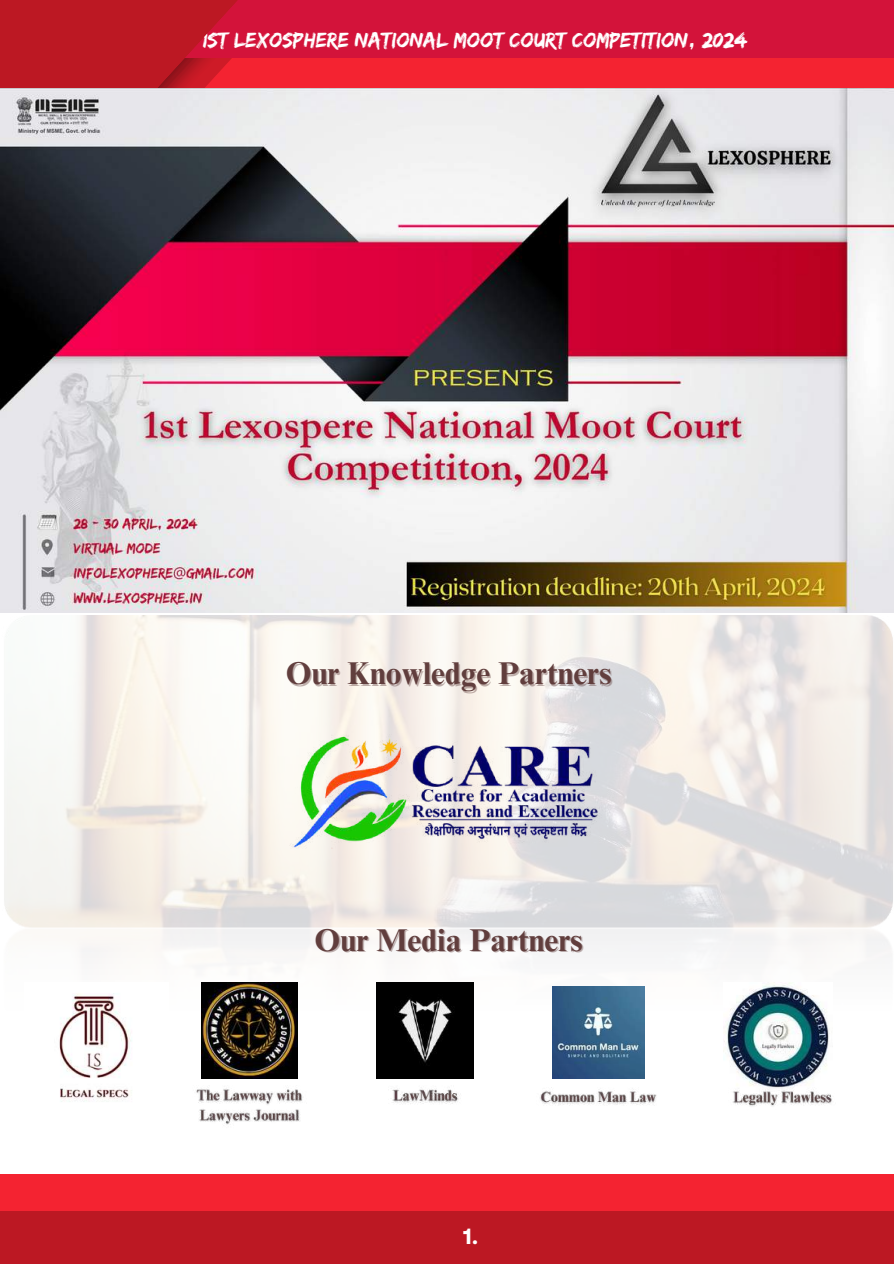
<style>
.page{position:relative;width:894px;height:1264px;background:#fff}
.page>*{position:absolute;margin:0;border:0;box-sizing:border-box;transform-origin:0 0}
.t1{font:700 31.5px "Times NRMT Pro";color:#613e3d}
.t2{font:21.9px "Edo";color:#fff}
.t3{font:700 21.9px "Garet";color:#fff}
</style>
<div class="page">
<div style="left:44px;top:58px;width:849px;height:31px;background:#f42331"></div>
<div style="left:0;top:1174px;width:893px;height:37px;background:#f42331"></div>
<div style="left:0;top:1211px;width:893px;height:52px;background:#bc1823"></div>
<div style="left:56px;top:0;width:837px;height:58px;background:#d3133a"></div>
<svg style="left:0;top:0;width:285px;height:89px;fill:#bc1823"></svg>
<img style="left:0;top:89px;width:893px;height:523px">
<img style="left:4px;top:615px;width:889px;height:464px">
<img style="left:201px;top:982px;width:97px;height:96px">
<img style="left:377px;top:982px;width:96px;height:96px">
<img style="left:24px;top:982px;width:144px;height:120px">
<img style="left:552px;top:986px;width:92px;height:92px">
<img style="left:278px;top:728px;width:342px;height:135px">
<img style="left:723px;top:982px;width:109px;height:104px">
<img style="left:196px;top:1088px;width:107px;height:37px">
<img style="left:392px;top:1089px;width:67px;height:15px">
<img style="left:540px;top:1087px;width:117px;height:18px">
<img style="left:733px;top:1086px;width:99px;height:20px">
<p class="t2" style="left:202px;top:27px;width:545px">1ST LEXOSPHERE NATIONAL MOOT COURT COMPETITION, 2024</p>
<h1 class="t1" style="left:286px;top:661px;width:327px">Our Knowledge Partners</h1>
<h1 class="t1" style="left:314px;top:928px;width:269px">Our Media Partners</h1>
<p class="t3" style="left:462px;top:1220px;width:17px">1.</p>
</div>
